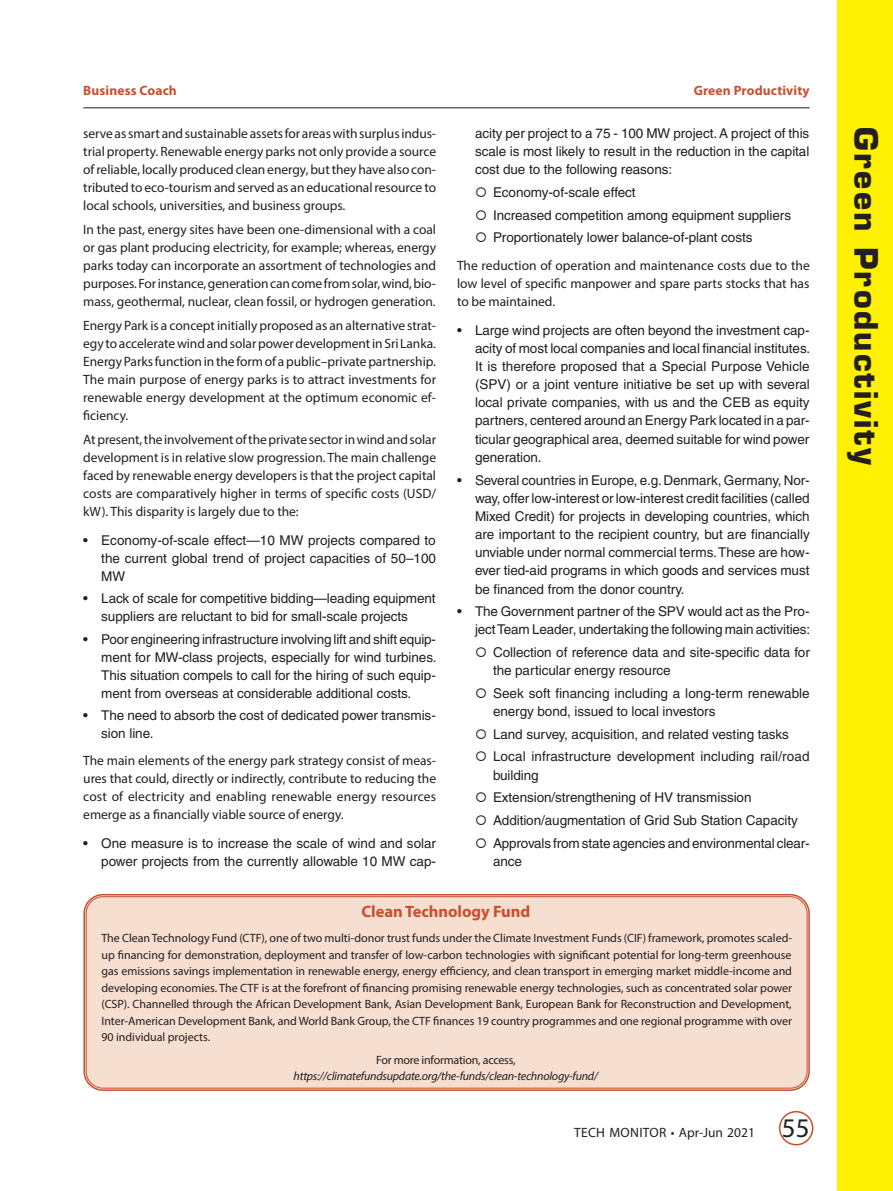
<style>
.page{position:relative;width:893px;height:1191px;background:#fff}
.page>*{position:absolute;margin:0;border:0;box-sizing:border-box;transform-origin:0 0}
.t1{font:700 31.5px "Eurostile";letter-spacing:.07em;color:#231f20}
.Filler_HD{font:700 16.5px "Myriad Pro";letter-spacing:-.005em;color:#c8502e}
.BLL{font:13.5px/18.1px "Helvetica";letter-spacing:-.005em;color:#231f20}
.TS_BT_p4{font:13.5px/18px "Myriad Pro";letter-spacing:-.005em;color:#231f20;text-align:justify}
.t2{font:700 13.5px "Myriad Pro";letter-spacing:.01em;color:#c8502e}
.Filler_BT{font:12px/16.5px "Myriad Pro";letter-spacing:-.005em;color:#231f20;text-align:justify}
.Filler_BT-2{font:italic 12px "Myriad Pro";letter-spacing:-.02em;color:#231f20}
.s1{font-size:27px}
</style>
<div class="page">
<div style="left:778px;top:1111px;width:35px;height:34px;border:2px solid #c8502e;border-radius:50%"></div>
<div style="left:837px;top:0;width:55px;height:1191px;background:#fff101"></div>
<hr style="left:83px;top:107px;width:726px;height:1px;background:#231f20">
<div style="left:85px;top:895px;width:723px;height:194px;background:#f6ded1;border-radius:18px"></div>
<div style="left:83px;top:894px;width:726px;height:196px;border:2px solid #c8502e;border-radius:19px"></div>
<div style="left:86px;top:896px;width:721px;height:192px;border:1px solid #c8502e;border-radius:17px"></div>
<p class="t2" style="left:83px;top:81px;width:95px">Business Coach</p>
<p class="t2" style="left:693px;top:81px;width:117px">Green Productivity</p>
<p class="TS_BT_p4" style="left:83px;top:124px;width:354px">serve as smart and sustainable assets for areas with surplus indus&shy;trial property. Renewable energy parks not only provide a source of reliable, locally produced clean energy, but they have also con&shy;tributed to eco-tourism and served as an educational resource to local schools, universities, and business groups.</p>
<p class="TS_BT_p4" style="left:83px;top:220px;width:354px">In the past, energy sites have been one-dimensional with a coal or gas plant producing electricity, for example; whereas, energy parks today can incorporate an assortment of technologies and purposes. For instance, generation can come from solar, wind, bio&shy;mass, geothermal, nuclear, clean fossil, or hydrogen generation.</p>
<p class="TS_BT_p4" style="left:83px;top:316px;width:354px">Energy Park is a concept initially proposed as an alternative strat&shy;egy to accelerate wind and solar power development in Sri Lanka.<br>Energy Parks function in the form of a public–private partnership.<br>The main purpose of energy parks is to attract investments for renewable energy development at the optimum economic ef&shy;ficiency.</p>
<p class="TS_BT_p4" style="left:83px;top:430px;width:354px">At present, the involvement of the private sector in wind and solar development is in relative slow progression. The main challenge faced by renewable energy developers is that the project capital costs are comparatively higher in terms of specific costs (USD/ kW). This disparity is largely due to the:</p>
<p class="BLL" style="left:101px;top:531px;width:336px;text-align:justify;text-indent:-18px">• Economy-of-scale effect—10 MW projects compared to the current global trend of project capacities of 50–100<br>MW</p>
<p class="BLL" style="left:101px;top:589px;width:336px;text-indent:-18px">• Lack of scale for competitive bidding—leading equipment suppliers are reluctant to bid for small-scale projects</p>
<p class="BLL" style="left:101px;top:630px;width:337px;text-align:justify;text-indent:-18px">• Poor engineering infrastructure involving lift and shift equip&shy;ment for MW-class projects, especially for wind turbines.<br>This situation compels to call for the hiring of such equip&shy;ment from overseas at considerable additional costs.</p>
<p class="BLL" style="left:101px;top:706px;width:336px;text-indent:-18px">• The need to absorb the cost of dedicated power transmis&shy;sion line.</p>
<p class="TS_BT_p4" style="left:83px;top:751px;width:354px">The main elements of the energy park strategy consist of meas&shy;ures that could, directly or indirectly, contribute to reducing the cost of electricity and enabling renewable energy resources emerge as a financially viable source of energy.</p>
<p class="BLL" style="left:83px;top:834px;width:354px;text-align:right">• One measure is to increase the scale of wind and solar power projects from the currently allowable 10 MW cap-</p>
<p class="BLL" style="left:475px;top:124px;width:336px;text-align:justify">acity per project to a 75 - 100 MW project. A project of this scale is most likely to result in the reduction in the capital cost due to the following reasons:</p>
<p class="BLL" style="left:475px;top:183px;width:162px">○ Economy-of-scale effect</p>
<p class="BLL" style="left:475px;top:206px;width:317px">○ Increased competition among equipment suppliers</p>
<p class="BLL" style="left:475px;top:228px;width:279px">○ Proportionately lower balance-of-plant costs</p>
<p class="TS_BT_p4" style="left:457px;top:256px;width:354px">The reduction of operation and maintenance costs due to the low level of specific manpower and spare parts stocks that has to be maintained.</p>
<p class="BLL" style="left:475px;top:321px;width:337px;text-align:justify;text-indent:-18px">• Large wind projects are often beyond the investment cap&shy;acity of most local companies and local financial institutes.<br>It is therefore proposed that a Special Purpose Vehicle (SPV) or a joint venture initiative be set up with several local private companies, with us and the CEB as equity partners, centered around an Energy Park located in a par&shy;ticular geographical area, deemed suitable for wind power generation.</p>
<p class="BLL" style="left:475px;top:471px;width:336px;text-align:justify;text-indent:-18px">• Several countries in Europe, e.g. Denmark, Germany, Nor&shy;way, offer low-interest or low-interest credit facilities (called Mixed Credit) for projects in developing countries, which are important to the recipient country, but are financially unviable under normal commercial terms. These are how&shy;ever tied-aid programs in which goods and services must be financed from the donor country.</p>
<p class="BLL" style="left:457px;top:602px;width:355px;text-align:right">• The Government partner of the SPV would act as the Pro&shy;ject Team Leader, undertaking the following main activities:</p>
<p class="BLL" style="left:493px;top:643px;width:318px;text-indent:-18px">○ Collection of reference data and site-specific data for the particular energy resource</p>
<p class="BLL" style="left:493px;top:684px;width:318px;text-indent:-18px">○ Seek soft financing including a long-term renewable energy bond, issued to local investors</p>
<p class="BLL" style="left:475px;top:725px;width:315px">○ Land survey, acquisition, and related vesting tasks</p>
<p class="BLL" style="left:493px;top:747px;width:318px;text-indent:-18px">○ Local infrastructure development including rail/road building</p>
<p class="BLL" style="left:475px;top:788px;width:278px">○ Extension/strengthening of HV transmission</p>
<p class="BLL" style="left:475px;top:811px;width:324px">○ Addition/augmentation of Grid Sub Station Capacity</p>
<p class="BLL" style="left:493px;top:834px;width:318px;text-indent:-18px">○ Approvals from state agencies and environmental clear&shy;ance</p>
<p class="Filler_HD" style="left:361px;top:900px;width:170px">Clean Technology Fund</p>
<p class="Filler_BT" style="left:101px;top:930px;width:692px">The Clean Technology Fund (CTF), one of two multi-donor trust funds under the Climate Investment Funds (CIF) framework, promotes scaled&shy;up financing for demonstration, deployment and transfer of low-carbon technologies with significant potential for long-term greenhouse gas emissions savings implementation in renewable energy, energy efficiency, and clean transport in emerging market middle-income and developing economies. The CTF is at the forefront of financing promising renewable energy technologies, such as concentrated solar power (CSP). Channelled through the African Development Bank, Asian Development Bank, European Bank for Reconstruction and Development, Inter-American Development Bank, and World Bank Group, the CTF finances 19 country programmes and one regional programme with over 90 individual projects.</p>
<p class="Filler_BT" style="left:376px;top:1051px;width:141px">For more information, access,</p>
<p class="Filler_BT-2" style="left:293px;top:1069px;width:306px">https://climatefundsupdate.org/the-funds/clean-technology-fund/</p>
<p class="TS_BT_p4" style="left:574px;top:1123px;width:237px">TECH MONITOR • Apr-Jun 2021 <span class="s1">55</span></p>
<h1 class="t1" style="left:885px;top:127px;width:340px;rotate:90deg">Green Productivity</h1>
</div>
